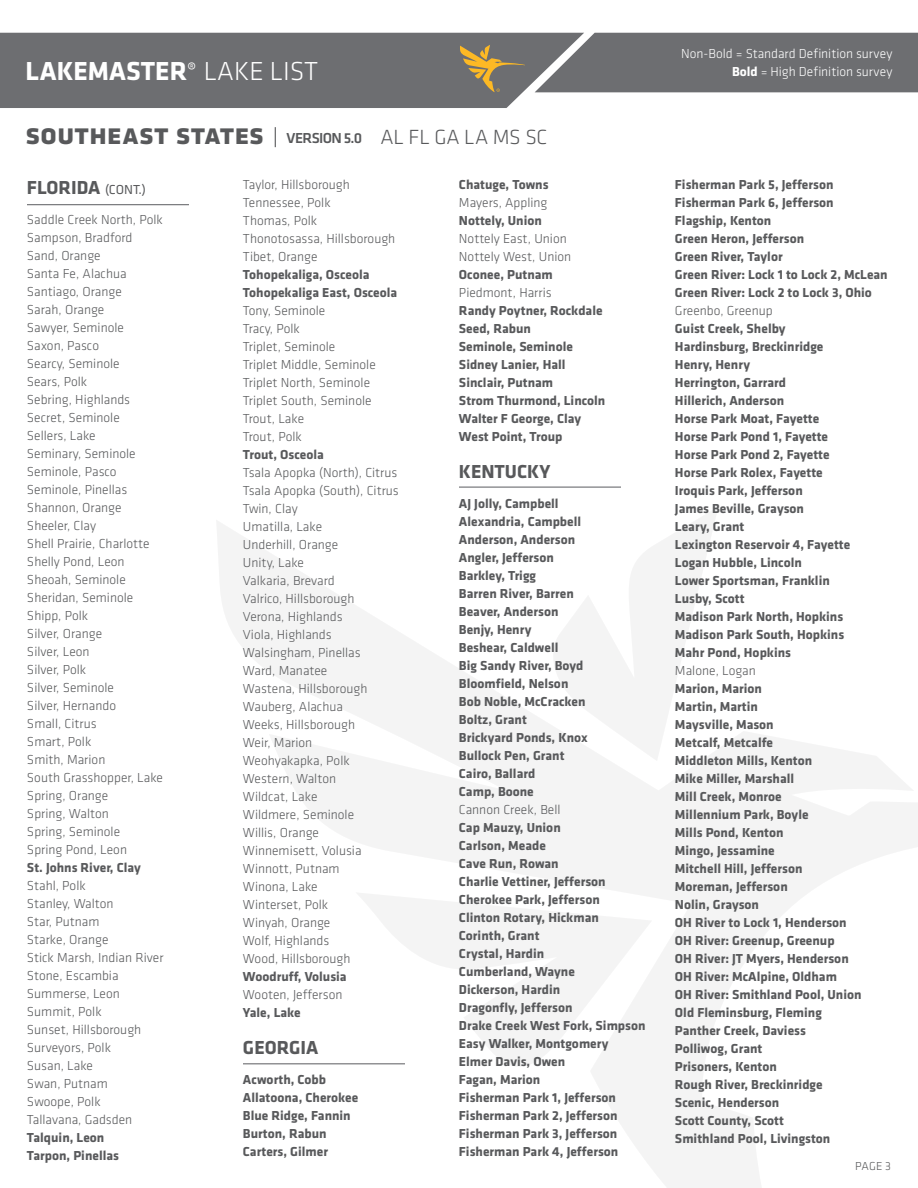
<style>
.page{position:relative;width:918px;height:1188px;background:#fff}
.page>*{position:absolute;margin:0;border:0;box-sizing:border-box;transform-origin:0 0}
.t1{font:700 30px "Klavika";letter-spacing:.005em;color:#58595b}
.t2{font:700 27px "Klavika";color:#fff}
.t3{font:700 19.5px "Klavika";color:#58595b}
.t4{font:700 13.5px/18px "Klavika";color:#58595b}
.t5{font:300 13.5px/18px "Klavika";color:#58595b}
.t6{font:300 13.5px/18px "Klavika";letter-spacing:-.005em;color:#fff;text-align:right}
.t7{font:300 12px "Klavika";color:#58595b}
.s1{font-weight:300}
.s2{font-weight:500;font-size:15px}
.s3{font-weight:300;font-size:21.3px}
.s4{font-weight:400;font-size:13.5px}
.s5{font-weight:700}
</style>
<div class="page">
<div style="left:584px;top:33px;width:334px;height:59px;background:#6d6e71"></div>
<div style="left:0;top:33px;width:584px;height:75px;background:#6d6e71"></div>
<svg style="left:460px;top:45px;width:65px;height:48px;background:#8c7e60"></svg>
<svg style="left:275px;top:127px;width:1px;height:20px"></svg>
<svg style="left:217px;top:519px;width:701px;height:669px"></svg>
<hr style="left:27px;top:204px;width:162px;height:1px;background:#6d6e71">
<hr style="left:243px;top:1063px;width:162px;height:1px;background:#6d6e71">
<hr style="left:459px;top:487px;width:162px;height:1px;background:#6d6e71">
<h2 class="t2" style="left:26px;top:61px;width:294px">LAKEMASTER<sup>®</sup> <span class="s1">LAKE LIST</span></h2>
<h1 class="t1" style="left:26px;top:123px;width:523px">southeast states <span class="s2">VERSION 5.0</span> <span class="s3">AL FL GA LA MS SC</span></h1>
<h3 class="t3" style="left:27px;top:180px;width:120px">FLORIDA <span class="s4">(CONT.)</span></h3>
<p class="t5" style="left:27px;top:211px;width:138px">Saddle Creek North, Polk<br>Sampson, Bradford<br>Sand, Orange<br>Santa Fe, Alachua<br>Santiago, Orange<br>Sarah, Orange<br>Sawyer, Seminole<br>Saxon, Pasco<br>Searcy, Seminole<br>Sears, Polk<br>Sebring, Highlands<br>Secret, Seminole<br>Sellers, Lake<br>Seminary, Seminole<br>Seminole, Pasco<br>Seminole, Pinellas<br>Shannon, Orange<br>Sheeler, Clay<br>Shell Prairie, Charlotte<br>Shelly Pond, Leon<br>Sheoah, Seminole<br>Sheridan, Seminole<br>Shipp, Polk<br>Silver, Orange<br>Silver, Leon<br>Silver, Polk<br>Silver, Seminole<br>Silver, Hernando<br>Small, Citrus<br>Smart, Polk<br>Smith, Marion<br>South Grasshopper, Lake<br>Spring, Orange<br>Spring, Walton<br>Spring, Seminole<br>Spring Pond, Leon</p>
<p class="t4" style="left:27px;top:860px;width:115px">St. Johns River, Clay</p>
<p class="t5" style="left:27px;top:877px;width:138px">Stahl, Polk<br>Stanley, Walton<br>Star, Putnam<br>Starke, Orange<br>Stick Marsh, Indian River<br>Stone, Escambia<br>Summerse, Leon<br>Summit, Polk<br>Sunset, Hillsborough<br>Surveyors, Polk<br>Susan, Lake<br>Swan, Putnam<br>Swoope, Polk<br>Tallavana, Gadsden</p>
<p class="t4" style="left:27px;top:1130px;width:94px">Talquin, Leon<br>Tarpon, Pinellas</p>
<p class="t5" style="left:243px;top:177px;width:154px">Taylor, Hillsborough<br>Tennessee, Polk<br>Thomas, Polk<br>Thonotosassa, Hillsborough<br>Tibet, Orange</p>
<p class="t4" style="left:243px;top:267px;width:156px">Tohopekaliga, Osceola<br>Tohopekaliga East, Osceola</p>
<p class="t5" style="left:243px;top:303px;width:134px">Tony, Seminole<br>Tracy, Polk<br>Triplet, Seminole<br>Triplet Middle, Seminole<br>Triplet North, Seminole<br>Triplet South, Seminole<br>Trout, Lake<br>Trout, Polk</p>
<p class="t4" style="left:243px;top:447px;width:82px">Trout, Osceola</p>
<p class="t5" style="left:243px;top:465px;width:157px">Tsala Apopka (North), Citrus<br>Tsala Apopka (South), Citrus<br>Twin, Clay<br>Umatilla, Lake<br>Underhill, Orange<br>Unity, Lake<br>Valkaria, Brevard<br>Valrico, Hillsborough<br>Verona, Highlands<br>Viola, Highlands<br>Walsingham, Pinellas<br>Ward, Manatee<br>Wastena, Hillsborough<br>Wauberg, Alachua<br>Weeks, Hillsborough<br>Weir, Marion<br>Weohyakapka, Polk<br>Western, Walton<br>Wildcat, Lake<br>Wildmere, Seminole<br>Willis, Orange<br>Winnemisett, Volusia<br>Winnott, Putnam<br>Winona, Lake<br>Winterset, Polk<br>Winyah, Orange<br>Wolf, Highlands<br>Wood, Hillsborough</p>
<p class="t4" style="left:243px;top:969px;width:105px">Woodruff, Volusia</p>
<p class="t5" style="left:243px;top:987px;width:101px">Wooten, Jefferson</p>
<p class="t4" style="left:243px;top:1005px;width:59px">Yale, Lake</p>
<h3 class="t3" style="left:243px;top:1040px;width:77px">GEORGIA</h3>
<p class="t4" style="left:243px;top:1071px;width:117px">Acworth, Cobb<br>Allatoona, Cherokee<br>Blue Ridge, Fannin<br>Burton, Rabun<br>Carters, Gilmer</p>
<p class="t4" style="left:459px;top:177px;width:91px">Chatuge, Towns</p>
<p class="t5" style="left:459px;top:195px;width:90px">Mayers, Appling</p>
<p class="t4" style="left:459px;top:213px;width:84px">Nottely, Union</p>
<p class="t5" style="left:459px;top:231px;width:114px">Nottely East, Union<br>Nottely West, Union</p>
<p class="t4" style="left:459px;top:267px;width:95px">Oconee, Putnam</p>
<p class="t5" style="left:459px;top:285px;width:94px">Piedmont, Harris</p>
<p class="t4" style="left:459px;top:303px;width:148px">Randy Poytner, Rockdale<br>Seed, Rabun<br>Seminole, Seminole<br>Sidney Lanier, Hall<br>Sinclair, Putnam<br>Strom Thurmond, Lincoln<br>Walter F George, Clay<br>West Point, Troup</p>
<h3 class="t3" style="left:459px;top:464px;width:93px">KENTUCKY</h3>
<p class="t4" style="left:459px;top:495px;width:130px">AJ Jolly, Campbell<br>Alexandria, Campbell<br>Anderson, Anderson<br>Angler, Jefferson<br>Barkley, Trigg<br>Barren River, Barren<br>Beaver, Anderson<br>Benjy, Henry<br>Beshear, Caldwell<br>Big Sandy River, Boyd<br>Bloomfield, Nelson<br>Bob Noble, McCracken<br>Boltz, Grant<br>Brickyard Ponds, Knox<br>Bullock Pen, Grant<br>Cairo, Ballard<br>Camp, Boone</p>
<p class="t5" style="left:459px;top:801px;width:103px">Cannon Creek, Bell</p>
<p class="t4" style="left:459px;top:819px;width:188px">Cap Mauzy, Union<br>Carlson, Meade<br>Cave Run, Rowan<br>Charlie Vettiner, Jefferson<br>Cherokee Park, Jefferson<br>Clinton Rotary, Hickman<br>Corinth, Grant<br>Crystal, Hardin<br>Cumberland, Wayne<br>Dickerson, Hardin<br>Dragonfly, Jefferson<br>Drake Creek West Fork, Simpson<br>Easy Walker, Montgomery<br>Elmer Davis, Owen<br>Fagan, Marion<br>Fisherman Park 1, Jefferson<br>Fisherman Park 2, Jefferson<br>Fisherman Park 3, Jefferson<br>Fisherman Park 4, Jefferson</p>
<p class="t6" style="left:681px;top:45px;width:213px">Non-Bold = Standard Definition survey<br><span class="s5">Bold</span> = High Definition survey</p>
<p class="t4" style="left:675px;top:177px;width:214px">Fisherman Park 5, Jefferson<br>Fisherman Park 6, Jefferson<br>Flagship, Kenton<br>Green Heron, Jefferson<br>Green River, Taylor<br>Green River: Lock 1 to Lock 2, McLean<br>Green River: Lock 2 to Lock 3, Ohio</p>
<p class="t5" style="left:675px;top:303px;width:99px">Greenbo, Greenup</p>
<p class="t4" style="left:675px;top:321px;width:177px">Guist Creek, Shelby<br>Hardinsburg, Breckinridge<br>Henry, Henry<br>Herrington, Garrard<br>Hillerich, Anderson<br>Horse Park Moat, Fayette<br>Horse Park Pond 1, Fayette<br>Horse Park Pond 2, Fayette<br>Horse Park Rolex, Fayette<br>Iroquis Park, Jefferson<br>James Beville, Grayson<br>Leary, Grant<br>Lexington Reservoir 4, Fayette<br>Logan Hubble, Lincoln<br>Lower Sportsman, Franklin<br>Lusby, Scott<br>Madison Park North, Hopkins<br>Madison Park South, Hopkins<br>Mahr Pond, Hopkins</p>
<p class="t5" style="left:675px;top:663px;width:82px">Malone, Logan</p>
<p class="t4" style="left:675px;top:681px;width:188px">Marion, Marion<br>Martin, Martin<br>Maysville, Mason<br>Metcalf, Metcalfe<br>Middleton Mills, Kenton<br>Mike Miller, Marshall<br>Mill Creek, Monroe<br>Millennium Park, Boyle<br>Mills Pond, Kenton<br>Mingo, Jessamine<br>Mitchell Hill, Jefferson<br>Moreman, Jefferson<br>Nolin, Grayson<br>OH River to Lock 1, Henderson<br>OH River: Greenup, Greenup<br>OH River: JT Myers, Henderson<br>OH River: McAlpine, Oldham<br>OH River: Smithland Pool, Union<br>Old Fleminsburg, Fleming<br>Panther Creek, Daviess<br>Polliwog, Grant<br>Prisoners, Kenton<br>Rough River, Breckinridge<br>Scenic, Henderson<br>Scott County, Scott<br>Smithland Pool, Livingston</p>
<p class="t7" style="left:855px;top:1161px;width:37px">PAGE 3</p>
</div>
